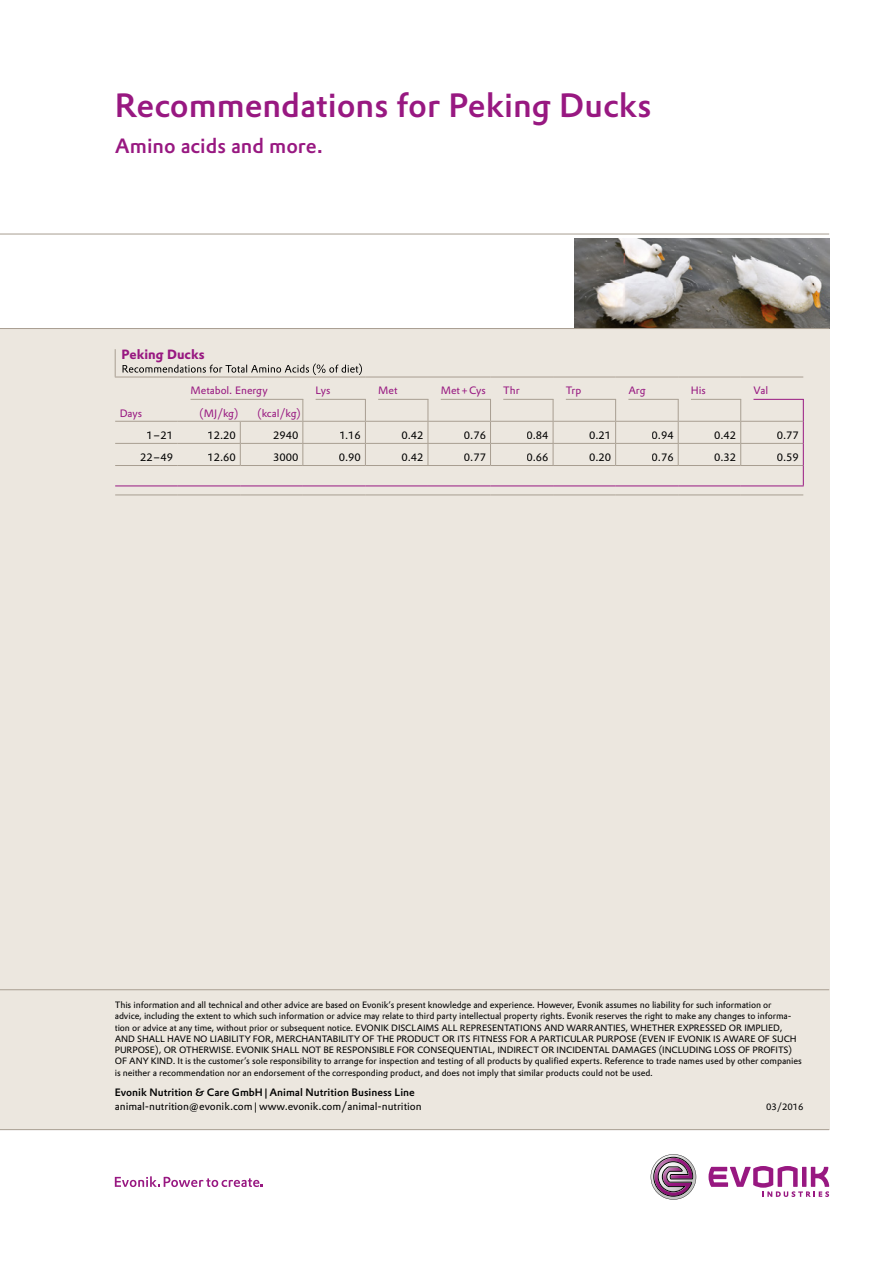
<style>
.page{position:relative;width:893px;height:1263px;background:#fff}
.page>*{position:absolute;margin:0;border:0;box-sizing:border-box;transform-origin:0 0}
.t1{font:500 33px "Evonik Prokyon";color:#981881}
.t2{font:500 20.25px "Evonik Prokyon";color:#981881}
.t3{font:700 13.2px "Evonik Prokyon";color:#981881}
.t4{font:10.5px "Evonik Prokyon";color:#000}
.t5{font:10.5px "Evonik Prokyon";color:#981881}
.t6{font:500 10.5px "Evonik Prokyon";color:#000}
.t7{font:9px/11.2px "Evonik Prokyon";letter-spacing:-.01em;color:#000}
</style>
<div class="page">
<div style="left:0;top:329px;width:829px;height:801px;background:#ece7df"></div>
<hr style="left:0;top:1129px;width:829px;height:1px;background:#a89e91">
<hr style="left:0;top:234px;width:829px;height:1px;background:#a89e91">
<hr style="left:0;top:989px;width:829px;height:1px;background:#a89e91">
<svg style="left:651px;top:1154px;width:45px;height:46px"></svg>
<svg style="left:708px;top:1166px;width:121px;height:31px"></svg>
<svg style="left:115px;top:1176px;width:148px;height:11px"></svg>
<img style="left:574px;top:239px;width:255px;height:89px">
<hr style="left:115px;top:443px;width:63px;height:1px;background:#a89e91">
<hr style="left:178px;top:443px;width:62px;height:1px;background:#a89e91">
<hr style="left:240px;top:443px;width:63px;height:1px;background:#a89e91">
<svg style="left:240px;top:422px;width:1px;height:43px"></svg>
<hr style="left:303px;top:443px;width:62px;height:1px;background:#a89e91">
<hr style="left:365px;top:443px;width:63px;height:1px;background:#a89e91">
<hr style="left:428px;top:443px;width:62px;height:1px;background:#a89e91">
<hr style="left:490px;top:443px;width:63px;height:1px;background:#a89e91">
<hr style="left:553px;top:443px;width:63px;height:1px;background:#a89e91">
<hr style="left:616px;top:443px;width:62px;height:1px;background:#a89e91">
<hr style="left:678px;top:443px;width:63px;height:1px;background:#a89e91">
<hr style="left:741px;top:443px;width:62px;height:1px;background:#a89e91">
<hr style="left:115px;top:465px;width:63px;height:1px;background:#a89e91">
<hr style="left:178px;top:465px;width:62px;height:1px;background:#a89e91">
<hr style="left:240px;top:465px;width:63px;height:1px;background:#a89e91">
<hr style="left:303px;top:465px;width:62px;height:1px;background:#a89e91">
<hr style="left:365px;top:465px;width:63px;height:1px;background:#a89e91">
<hr style="left:428px;top:465px;width:62px;height:1px;background:#a89e91">
<hr style="left:490px;top:465px;width:63px;height:1px;background:#a89e91">
<hr style="left:553px;top:465px;width:63px;height:1px;background:#a89e91">
<hr style="left:616px;top:465px;width:62px;height:1px;background:#a89e91">
<hr style="left:678px;top:465px;width:63px;height:1px;background:#a89e91">
<hr style="left:741px;top:465px;width:62px;height:1px;background:#a89e91">
<hr style="left:741px;top:486px;width:63px;height:1px;background:#981881">
<hr style="left:178px;top:486px;width:62px;height:1px;background:#981881">
<hr style="left:240px;top:486px;width:63px;height:1px;background:#981881">
<hr style="left:303px;top:486px;width:62px;height:1px;background:#981881">
<hr style="left:365px;top:486px;width:63px;height:1px;background:#981881">
<hr style="left:428px;top:486px;width:62px;height:1px;background:#981881">
<hr style="left:490px;top:486px;width:63px;height:1px;background:#981881">
<hr style="left:553px;top:486px;width:63px;height:1px;background:#981881">
<hr style="left:616px;top:486px;width:62px;height:1px;background:#981881">
<hr style="left:678px;top:486px;width:63px;height:1px;background:#981881">
<hr style="left:178px;top:495px;width:62px;height:1px;background:#a89e91">
<hr style="left:240px;top:495px;width:63px;height:1px;background:#a89e91">
<hr style="left:303px;top:495px;width:62px;height:1px;background:#a89e91">
<hr style="left:365px;top:495px;width:63px;height:1px;background:#a89e91">
<hr style="left:428px;top:495px;width:62px;height:1px;background:#a89e91">
<hr style="left:490px;top:495px;width:63px;height:1px;background:#a89e91">
<hr style="left:553px;top:495px;width:63px;height:1px;background:#a89e91">
<hr style="left:616px;top:495px;width:62px;height:1px;background:#a89e91">
<hr style="left:678px;top:495px;width:63px;height:1px;background:#a89e91">
<hr style="left:741px;top:495px;width:62px;height:1px;background:#a89e91">
<hr style="left:115px;top:486px;width:63px;height:1px;background:#981881">
<hr style="left:115px;top:495px;width:63px;height:1px;background:#a89e91">
<svg style="left:115px;top:349px;width:1px;height:28px"></svg>
<svg style="left:803px;top:400px;width:1px;height:86px"></svg>
<hr style="left:178px;top:421px;width:62px;height:1px;background:#a89e91">
<hr style="left:240px;top:421px;width:63px;height:1px;background:#a89e91">
<hr style="left:303px;top:421px;width:62px;height:1px;background:#a89e91">
<hr style="left:365px;top:421px;width:63px;height:1px;background:#a89e91">
<hr style="left:428px;top:421px;width:62px;height:1px;background:#a89e91">
<hr style="left:490px;top:421px;width:63px;height:1px;background:#a89e91">
<hr style="left:553px;top:421px;width:63px;height:1px;background:#a89e91">
<hr style="left:616px;top:421px;width:62px;height:1px;background:#a89e91">
<hr style="left:678px;top:421px;width:63px;height:1px;background:#a89e91">
<hr style="left:741px;top:421px;width:62px;height:1px;background:#a89e91">
<hr style="left:115px;top:377px;width:63px;height:1px;background:#a89e91">
<hr style="left:178px;top:377px;width:62px;height:1px;background:#a89e91">
<hr style="left:240px;top:377px;width:63px;height:1px;background:#a89e91">
<hr style="left:303px;top:377px;width:62px;height:1px;background:#a89e91">
<hr style="left:365px;top:377px;width:63px;height:1px;background:#a89e91">
<hr style="left:428px;top:377px;width:62px;height:1px;background:#a89e91">
<hr style="left:490px;top:377px;width:63px;height:1px;background:#a89e91">
<hr style="left:553px;top:377px;width:63px;height:1px;background:#a89e91">
<hr style="left:616px;top:377px;width:62px;height:1px;background:#a89e91">
<hr style="left:678px;top:377px;width:63px;height:1px;background:#a89e91">
<hr style="left:741px;top:377px;width:62px;height:1px;background:#a89e91">
<svg style="left:740px;top:400px;width:1px;height:65px"></svg>
<svg style="left:678px;top:400px;width:1px;height:65px"></svg>
<svg style="left:615px;top:400px;width:1px;height:65px"></svg>
<svg style="left:553px;top:399px;width:1px;height:66px"></svg>
<svg style="left:490px;top:400px;width:1px;height:65px"></svg>
<svg style="left:428px;top:399px;width:1px;height:66px"></svg>
<svg style="left:365px;top:400px;width:1px;height:65px"></svg>
<svg style="left:302px;top:400px;width:1px;height:65px"></svg>
<hr style="left:115px;top:421px;width:63px;height:1px;background:#a89e91">
<svg style="left:123px;top:363px;width:239px;height:12px"></svg>
<hr style="left:190px;top:399px;width:113px;height:1px;background:#a89e91">
<hr style="left:316px;top:399px;width:50px;height:1px;background:#a89e91">
<hr style="left:378px;top:399px;width:50px;height:1px;background:#a89e91">
<hr style="left:441px;top:399px;width:50px;height:1px;background:#a89e91">
<hr style="left:503px;top:399px;width:50px;height:1px;background:#a89e91">
<hr style="left:566px;top:399px;width:50px;height:1px;background:#a89e91">
<hr style="left:628px;top:399px;width:51px;height:1px;background:#a89e91">
<hr style="left:691px;top:399px;width:50px;height:1px;background:#a89e91">
<hr style="left:753px;top:399px;width:51px;height:1px;background:#981881">
<hr style="left:0;top:328px;width:829px;height:1px;background:#a89e91">
<h1 class="t1" style="left:115px;top:79px;width:538px">Recommendations for Peking Ducks</h1>
<h2 class="t2" style="left:115px;top:130px;width:210px">Amino acids and more.</h2>
<h3 class="t3" style="left:122px;top:344px;width:85px">Peking Ducks</h3>
<p class="t5" style="left:190px;top:383px;width:79px">Metabol. Energy</p>
<p class="t5" style="left:316px;top:383px;width:16px">Lys</p>
<p class="t5" style="left:378px;top:383px;width:21px">Met</p>
<p class="t5" style="left:441px;top:383px;width:46px">Met + Cys</p>
<p class="t5" style="left:503px;top:383px;width:18px">Thr</p>
<p class="t5" style="left:566px;top:383px;width:17px">Trp</p>
<p class="t5" style="left:628px;top:383px;width:19px">Arg</p>
<p class="t5" style="left:691px;top:383px;width:16px">His</p>
<p class="t5" style="left:753px;top:383px;width:16px">Val</p>
<p class="t5" style="left:120px;top:405px;width:24px">Days</p>
<p class="t5" style="left:200px;top:405px;width:40px">(MJ/kg)</p>
<p class="t5" style="left:258px;top:405px;width:45px">(kcal/kg)</p>
<p class="t4" style="left:146px;top:427px;width:28px">1 – 21</p>
<p class="t4" style="left:208px;top:427px;width:30px">12.20</p>
<p class="t4" style="left:273px;top:427px;width:27px">2940</p>
<p class="t4" style="left:339px;top:427px;width:23px">1.16</p>
<p class="t4" style="left:401px;top:427px;width:24px">0.42</p>
<p class="t4" style="left:464px;top:427px;width:24px">0.76</p>
<p class="t4" style="left:526px;top:427px;width:24px">0.84</p>
<p class="t4" style="left:589px;top:427px;width:24px">0.21</p>
<p class="t4" style="left:652px;top:427px;width:24px">0.94</p>
<p class="t4" style="left:714px;top:427px;width:24px">0.42</p>
<p class="t4" style="left:777px;top:427px;width:24px">0.77</p>
<p class="t4" style="left:140px;top:449px;width:35px">22 – 49</p>
<p class="t4" style="left:208px;top:449px;width:30px">12.60</p>
<p class="t4" style="left:273px;top:449px;width:27px">3000</p>
<p class="t4" style="left:339px;top:449px;width:24px">0.90</p>
<p class="t4" style="left:401px;top:449px;width:24px">0.42</p>
<p class="t4" style="left:464px;top:449px;width:24px">0.77</p>
<p class="t4" style="left:526px;top:449px;width:24px">0.66</p>
<p class="t4" style="left:589px;top:449px;width:24px">0.20</p>
<p class="t4" style="left:652px;top:449px;width:24px">0.76</p>
<p class="t4" style="left:714px;top:449px;width:24px">0.32</p>
<p class="t4" style="left:777px;top:449px;width:24px">0.59</p>
<p class="t7" style="left:115px;top:999px;width:688px">This information and all technical and other advice are based on Evonik’s present knowledge and experience. However, Evonik assumes no liability for such information or<br>advice, including the extent to which such information or advice may relate to third party intellectual property rights. Evonik reserves the right to make any changes to informa&shy;tion or advice at any time, without prior or subsequent notice. EVONIK DISCLAIMS ALL REPRESENTATIONS AND WARRANTIES, WHETHER EXPRESSED OR IMPLIED, AND SHALL HAVE NO LIABILITY FOR, MERCHANTABILITY OF THE PRODUCT OR ITS FITNESS FOR A PARTICULAR PURPOSE (EVEN IF EVONIK IS AWARE OF SUCH PURPOSE), OR OTHERWISE. EVONIK SHALL NOT BE RESPONSIBLE FOR CONSEQUENTIAL, INDIRECT OR INCIDENTAL DAMAGES (INCLUDING LOSS OF PROFITS)<br>OF ANY KIND. It is the customer’s sole responsibility to arrange for inspection and testing of all products by qualified experts. Reference to trade names used by other companies is neither a recommendation nor an endorsement of the corresponding product, and does not imply that similar products could not be used.</p>
<p class="t6" style="left:115px;top:1084px;width:302px">Evonik Nutrition &amp; Care GmbH | Animal Nutrition Business Line</p>
<p class="t4" style="left:115px;top:1098px;width:308px">animal-nutrition@evonik.com | www.evonik.com/animal-nutrition</p>
<p class="t7" style="left:766px;top:1100px;width:39px">03/2016</p>
</div>
